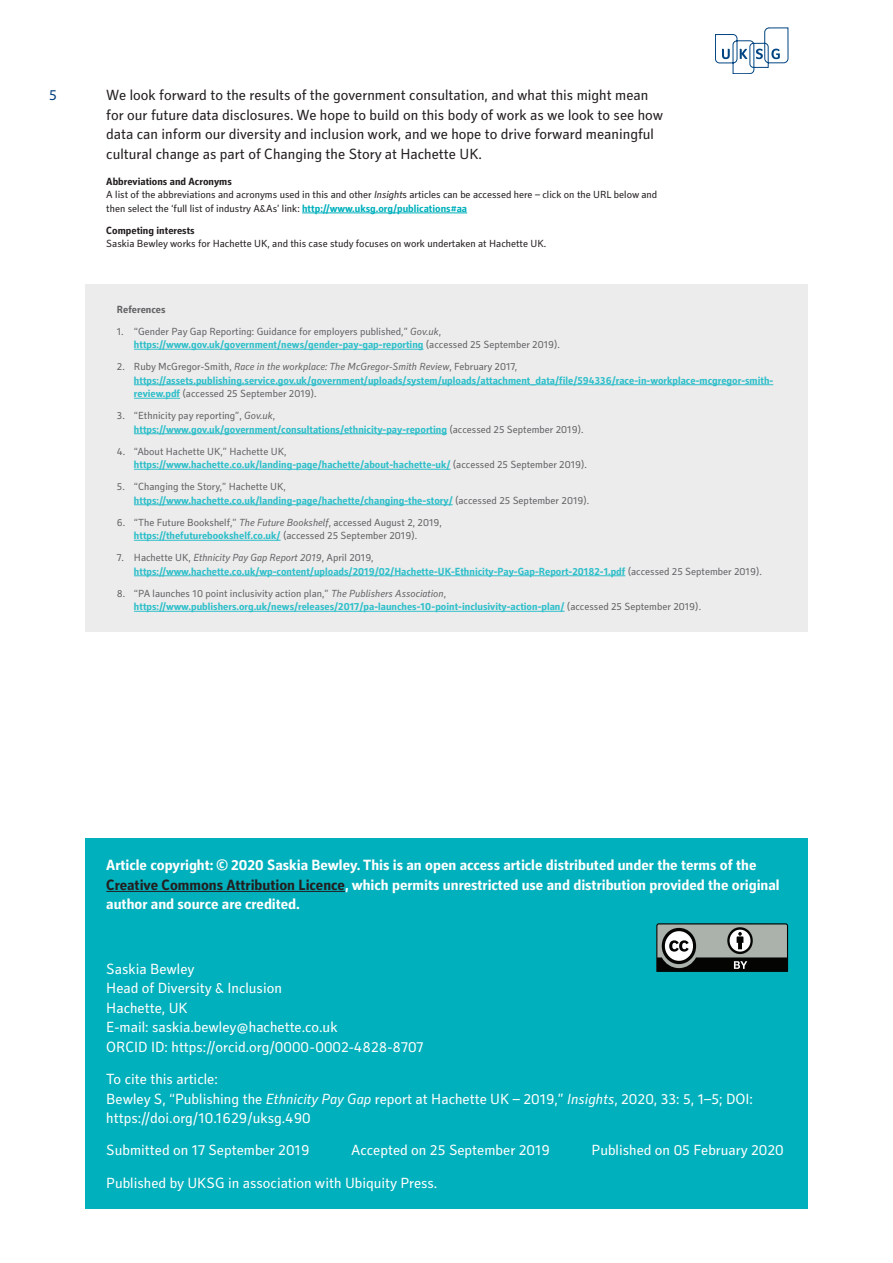
<style>
.page{position:relative;width:893px;height:1263px;background:#fff}
.page>*{position:absolute;margin:0;border:0;box-sizing:border-box;transform-origin:0 0}
.Credits{font:15px/19.5px "Secca Std";color:#fff}
.Body{font:15px/19.5px "Secca Std";color:#231f20}
.Credits_-_Author{font:700 15px/19.5px "Secca Std";color:#fff}
.t1{font:15px "Secca Std";color:#014081}
.Reference_List__Tint{font:700 10.5px/13.5px "Secca Std";color:#2fbfca}
.Reference_List__Tint-2{font:10.5px/13.5px "Secca Std";color:#636366}
.Reference_List{font:10.5px/13.5px "Secca Std";color:#231f20}
.Reference_List-2{font:700 10.5px "Secca Std";color:#231f20}
.Reference_List__Tint-3{font:700 10.5px "Secca Std";color:#636366}
.s1{font-style:italic}
.s2{font-weight:700;color:#00b0bc}
.s3{font-weight:700;color:#2fbfca}
.s4{font-weight:400;color:#636366}
.s5{font-weight:400;font-style:italic;color:#636366}
.s6{color:#231f20}
</style>
<div class="page">
<svg style="left:715px;top:28px;width:73px;height:46px"></svg>
<hr style="left:302px;top:213px;width:165px;height:1px;background:#00b0bc">
<div style="left:85px;top:838px;width:723px;height:371px;background:#00b0bc"></div>
<hr style="left:106px;top:891px;width:239px;height:1px;background:#231f20">
<svg style="left:656px;top:923px;width:133px;height:49px;background:#727975"></svg>
<div style="left:85px;top:284px;width:723px;height:347px;background:#ececec"></div>
<hr style="left:134px;top:349px;width:289px;height:1px;background:#2fbfca">
<hr style="left:134px;top:384px;width:639px;height:1px;background:#2fbfca">
<hr style="left:134px;top:398px;width:46px;height:1px;background:#2fbfca">
<hr style="left:134px;top:433px;width:313px;height:1px;background:#2fbfca">
<hr style="left:134px;top:469px;width:316px;height:1px;background:#2fbfca">
<hr style="left:134px;top:504px;width:319px;height:1px;background:#2fbfca">
<hr style="left:134px;top:540px;width:147px;height:1px;background:#2fbfca">
<hr style="left:134px;top:575px;width:491px;height:1px;background:#2fbfca">
<hr style="left:134px;top:611px;width:431px;height:1px;background:#2fbfca">
<h1 class="t1" style="left:49px;top:87px;width:9px">5</h1>
<p class="Body" style="left:106px;top:86px;width:559px">We look forward to the results of the government consultation, and what this might mean for our future data disclosures. We hope to build on this body of work as we look to see how data can inform our diversity and inclusion work, and we hope to drive forward meaningful cultural change as part of Changing the Story at Hachette UK.</p>
<p class="Reference_List-2" style="left:106px;top:175px;width:127px">Abbreviations and Acronyms</p>
<p class="Reference_List" style="left:106px;top:188px;width:552px">A list of the abbreviations and acronyms used in this and other <span class="s1">Insight</span>s articles can be accessed here – click on the URL below and then select the ‘full list of industry A&amp;As’ link: <span class="s2">http://www.uksg.org/publications#aa</span></p>
<p class="Reference_List-2" style="left:106px;top:224px;width:90px">Competing interests</p>
<p class="Reference_List" style="left:106px;top:237px;width:441px">Saskia Bewley works for Hachette UK, and this case study focuses on work undertaken at Hachette UK.</p>
<p class="Reference_List__Tint-3" style="left:117px;top:303px;width:50px">References</p>
<p class="Reference_List__Tint-2" style="left:134px;top:325px;width:428px;text-indent:-17px">1. “Gender Pay Gap Reporting: Guidance for employers published,” <span class="s1">Gov.uk</span>, <span class="s3">https://www.gov.uk/government/news/gender-pay-gap-reporting</span> (accessed 25 September 2019).</p>
<p class="Reference_List__Tint" style="left:134px;top:360px;width:641px;text-indent:-17px"><span class="s4">2. Ruby McGregor-Smith,</span> <span class="s5">Race in the workplace: The McGregor-Smith Review</span><span class="s4">, February 2017, </span>https://assets.publishing.service.gov.uk/government/uploads/system/uploads/attachment_data/file/594336/race-in-workplace-mcgregor-smith&shy;review.pdf <span class="s4">(accessed 25 September 2019).</span></p>
<p class="Reference_List__Tint" style="left:134px;top:409px;width:451px;text-indent:-17px"><span class="s4">3. “Ethnicity pay reporting”,</span> <span class="s5">Gov.uk</span><span class="s4">, </span>https://www.gov.uk/government/consultations/ethnicity-pay-reporting <span class="s4">(accessed 25 September 2019).</span></p>
<p class="Reference_List__Tint" style="left:134px;top:445px;width:455px;text-indent:-17px"><span class="s4">4. “About Hachette UK,” Hachette UK, </span>https://www.hachette.co.uk/landing-page/hachette/about-hachette-uk/ <span class="s4">(accessed 25 September 2019).</span></p>
<p class="Reference_List__Tint" style="left:134px;top:480px;width:457px;text-indent:-17px"><span class="s4">5. “Changing the Story,” Hachette UK, </span>https://www.hachette.co.uk/landing-page/hachette/changing-the-story/ <span class="s4">(accessed 25 September 2019).</span></p>
<p class="Reference_List__Tint-2" style="left:134px;top:516px;width:309px;text-indent:-17px">6. “The Future Bookshelf,” <span class="s1">The Future Bookshelf</span>, accessed August 2, 2019, <span class="s3">https://thefuturebookshelf.co.uk/</span> (accessed 25 September 2019).</p>
<p class="Reference_List__Tint" style="left:134px;top:551px;width:629px;text-indent:-17px"><span class="s4">7. Hachette UK,</span> <span class="s5">Ethnicity Pay Gap Report 2019</span><span class="s4">, April 2019, </span>https://www.hachette.co.uk/wp-content/uploads/2019/02/Hachette-UK-Ethnicity-Pay-Gap-Report-20182-1.pdf <span class="s4">(accessed 25 September 2019).</span></p>
<p class="Reference_List__Tint" style="left:134px;top:587px;width:569px;text-indent:-17px"><span class="s4">8. “PA launches 10 point inclusivity action plan,”</span> <span class="s5">The Publishers Association</span><span class="s4">, </span>https://www.publishers.org.uk/news/releases/2017/pa-launches-10-point-inclusivity-action-plan/ <span class="s4">(accessed 25 September 2019).</span></p>
<p class="Credits_-_Author" style="left:106px;top:856px;width:675px">Article copyright: © 2020 Saskia Bewley. This is an open access article distributed under the terms of the<br><span class="s6">Creative Commons Attribution Licence</span>, which permits unrestricted use and distribution provided the original author and source are credited.</p>
<p class="Credits" style="left:106px;top:960px;width:90px">Saskia Bewley</p>
<p class="Credits" style="left:106px;top:979px;width:177px">Head of Diversity &amp; Inclusion</p>
<p class="Credits" style="left:106px;top:999px;width:83px">Hachette, UK</p>
<p class="Credits" style="left:106px;top:1018px;width:233px">E-mail: saskia.bewley@hachette.co.uk</p>
<p class="Credits" style="left:106px;top:1038px;width:319px">ORCID ID: https://orcid.org/0000-0002-4828-8707</p>
<p class="Credits" style="left:106px;top:1070px;width:648px">To cite this article:<br>Bewley S, “Publishing the <span class="s1">Ethnicity Pay Gap</span> report at Hachette UK – 2019,” <span class="s1">Insights</span>, 2020, 33: 5, 1–5; DOI: https://doi.org/10.1629/uksg.490</p>
<p class="Credits" style="left:106px;top:1141px;width:205px">Submitted on 17 September 2019</p>
<p class="Credits" style="left:351px;top:1141px;width:201px">Accepted on 25 September 2019</p>
<p class="Credits" style="left:592px;top:1141px;width:194px">Published on 05 February 2020</p>
<p class="Credits" style="left:106px;top:1173px;width:333px">Published by UKSG in association with Ubiquity Press.</p>
</div>
